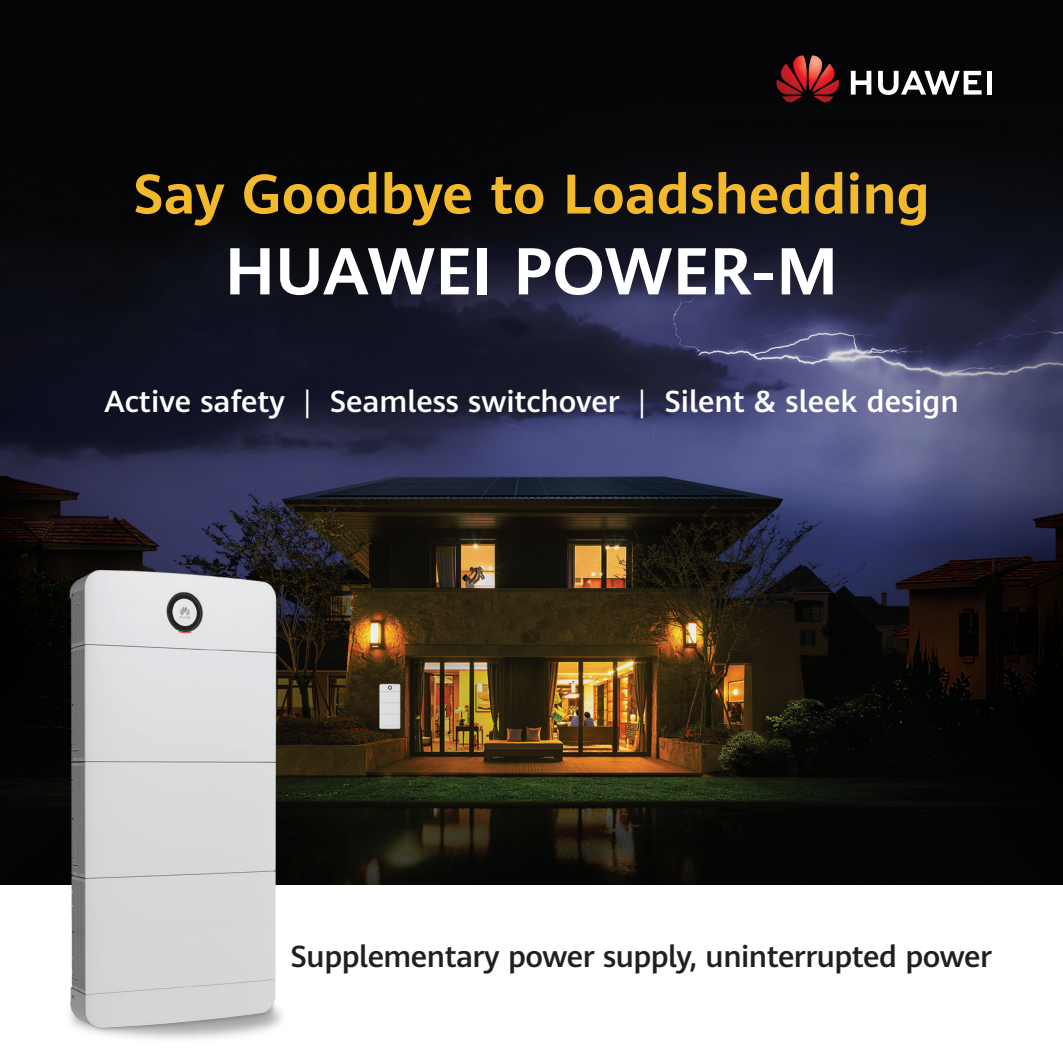
<style>
.page{position:relative;width:1063px;height:1063px;background:#fff}
.page>*{position:absolute;margin:0;border:0;box-sizing:border-box;transform-origin:0 0}
.t1{font:700 55px "Huawei Sans";color:#f2b92b}
.t2{font:500 30px "Huawei Sans";color:#fff}
.t3{font:500 30px "Huawei Sans";letter-spacing:-.015em;color:#231f20}
.s1{font-weight:400}
</style>
<div class="page">
<img style="left:0;top:0;width:1063px;height:885px">
<svg style="left:230px;top:248px;width:40px;height:46px"></svg>
<svg style="left:280px;top:248px;width:155px;height:47px"></svg>
<svg style="left:441px;top:248px;width:28px;height:46px"></svg>
<div style="left:478px;top:248px;width:9px;height:46px;background:#fff"></div>
<svg style="left:519px;top:248px;width:153px;height:47px"></svg>
<svg style="left:678px;top:248px;width:28px;height:46px"></svg>
<svg style="left:715px;top:248px;width:37px;height:46px"></svg>
<div style="left:754px;top:273px;width:18px;height:7px;background:#fff"></div>
<svg style="left:782px;top:248px;width:51px;height:46px"></svg>
<img style="left:0;top:531px;width:448px;height:508px">
<svg style="left:851px;top:71px;width:20px;height:24px"></svg>
<div style="left:987px;top:71px;width:5px;height:24px;background:#fff"></div>
<svg style="left:878px;top:71px;width:104px;height:24px"></svg>
<svg style="left:776px;top:55px;width:64px;height:49px;background:#6e1c1c"></svg>
<p class="t1" style="left:133px;top:155px;width:798px">Say Goodbye to Loadshedding</p>
<p class="t2" style="left:104px;top:380px;width:856px">Active safety <span class="s1">|</span> Seamless switchover <span class="s1">|</span> Silent &amp; sleek design</p>
<p class="t3" style="left:291px;top:935px;width:703px">Supplementary power supply, uninterrupted power</p>
</div>
